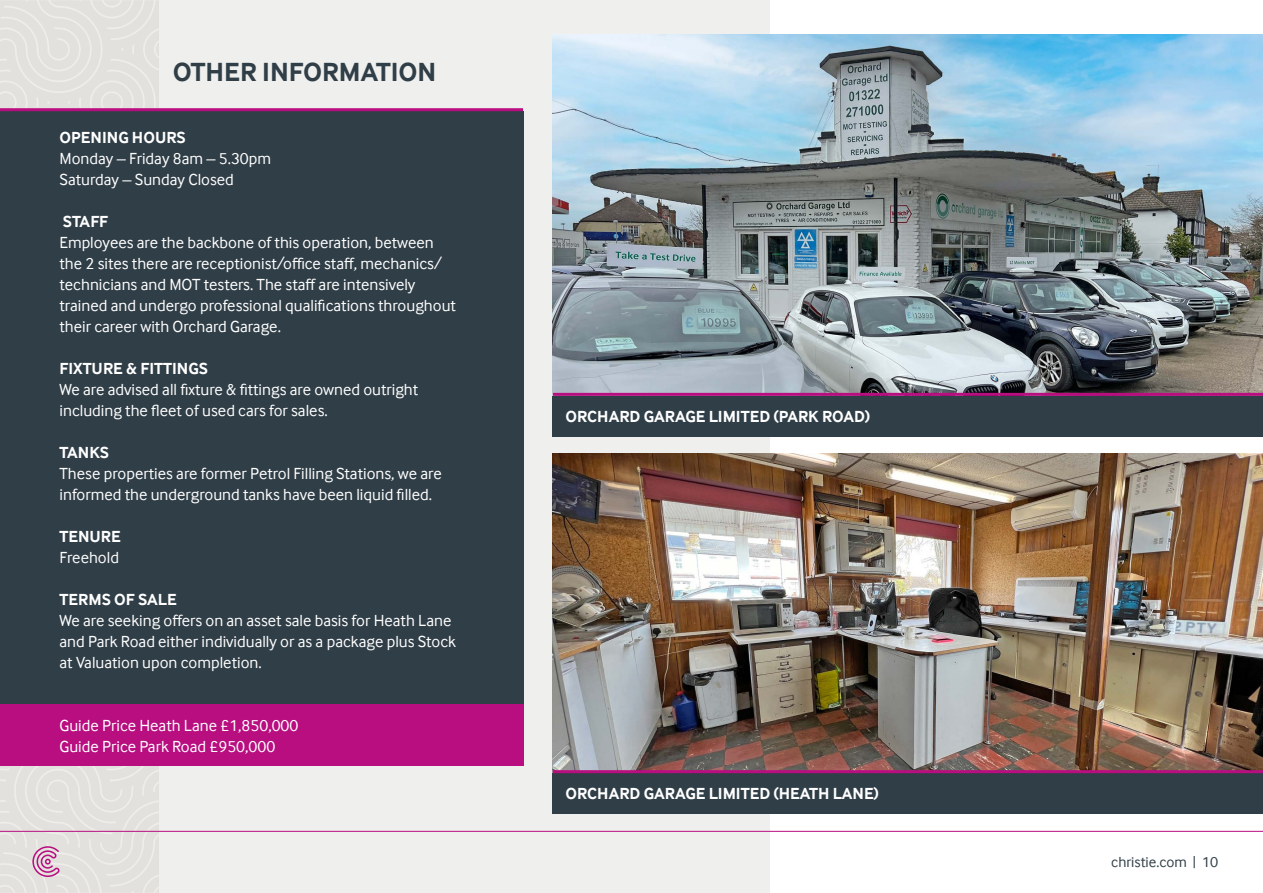
<style>
.page{position:relative;width:1263px;height:893px;background:#fff}
.page>*{position:absolute;margin:0;border:0;box-sizing:border-box;transform-origin:0 0}
.t1{font:700 27px "Inter Face";color:#303e47}
.t2{font:16.5px/21px "Inter Face";color:#fff}
.t3{font:700 16.5px "Inter Face";color:#fff}
.t4{font:15px "Inter Face";color:#303e47}
.s1{font-weight:700}
</style>
<div class="page">
<div style="left:158px;top:0;width:612px;height:893px;background:#efefed"></div>
<img style="left:0;top:0;width:158px;height:893px">
<div style="left:0;top:111px;width:523px;height:654px;background:#303e47"></div>
<hr style="left:0;top:108px;width:523px;height:3px;background:#b80e80">
<hr style="left:0;top:831px;width:1263px;height:1px;background:#b80e80">
<svg style="left:32px;top:846px;width:28px;height:31px"></svg>
<img style="left:553px;top:34px;width:710px;height:359px">
<img style="left:553px;top:454px;width:710px;height:316px">
<div style="left:553px;top:396px;width:710px;height:40px;background:#303e47"></div>
<div style="left:553px;top:773px;width:710px;height:41px;background:#303e47"></div>
<hr style="left:553px;top:393px;width:710px;height:3px;background:#b80e80">
<hr style="left:553px;top:770px;width:710px;height:3px;background:#b80e80">
<div style="left:0;top:704px;width:523px;height:61px;background:#b80e80"></div>
<p class="t1" style="left:173px;top:56px;width:265px">OTHER INFORMATION</p>
<p class="t3" style="left:60px;top:128px;width:128px">OPENING HOURS</p>
<p class="t2" style="left:60px;top:148px;width:213px">Monday – Friday 8am – 5.30pm</p>
<p class="t2" style="left:60px;top:169px;width:176px">Saturday – Sunday Closed</p>
<p class="t3" style="left:63px;top:212px;width:47px">STAFF</p>
<p class="t2" style="left:60px;top:232px;width:398px">Employees are the backbone of this operation, between the 2 sites there are receptionist/office staff, mechanics/ technicians and MOT testers. The staff are intensively trained and undergo professional qualifications throughout their career with Orchard Garage.</p>
<p class="t3" style="left:60px;top:359px;width:150px">FIXTURE &amp; FITTINGS</p>
<p class="t2" style="left:60px;top:379px;width:360px">We are advised all fixture &amp; fittings are owned outright including the fleet of used cars for sales.</p>
<p class="t3" style="left:60px;top:443px;width:51px">TANKS</p>
<p class="t2" style="left:60px;top:463px;width:384px">These properties are former Petrol Filling Stations, we are informed the underground tanks have been liquid filled.</p>
<p class="t2" style="left:60px;top:526px;width:63px"><span class="s1">TENURE<br></span>Freehold</p>
<p class="t2" style="left:60px;top:589px;width:398px"><span class="s1">TERMS OF SALE<br></span>We are seeking offers on an asset sale basis for Heath Lane and Park Road either individually or as a package plus Stock at Valuation upon completion.</p>
<p class="t2" style="left:60px;top:715px;width:240px">Guide Price Heath Lane £1,850,000</p>
<p class="t2" style="left:60px;top:736px;width:217px">Guide Price Park Road £950,000</p>
<p class="t3" style="left:566px;top:407px;width:306px">ORCHARD GARAGE LIMITED (PARK ROAD)</p>
<p class="t3" style="left:566px;top:784px;width:315px">ORCHARD GARAGE LIMITED (HEATH LANE)</p>
<p class="t4" style="left:1111px;top:853px;width:109px">christie.com | 10</p>
</div>
